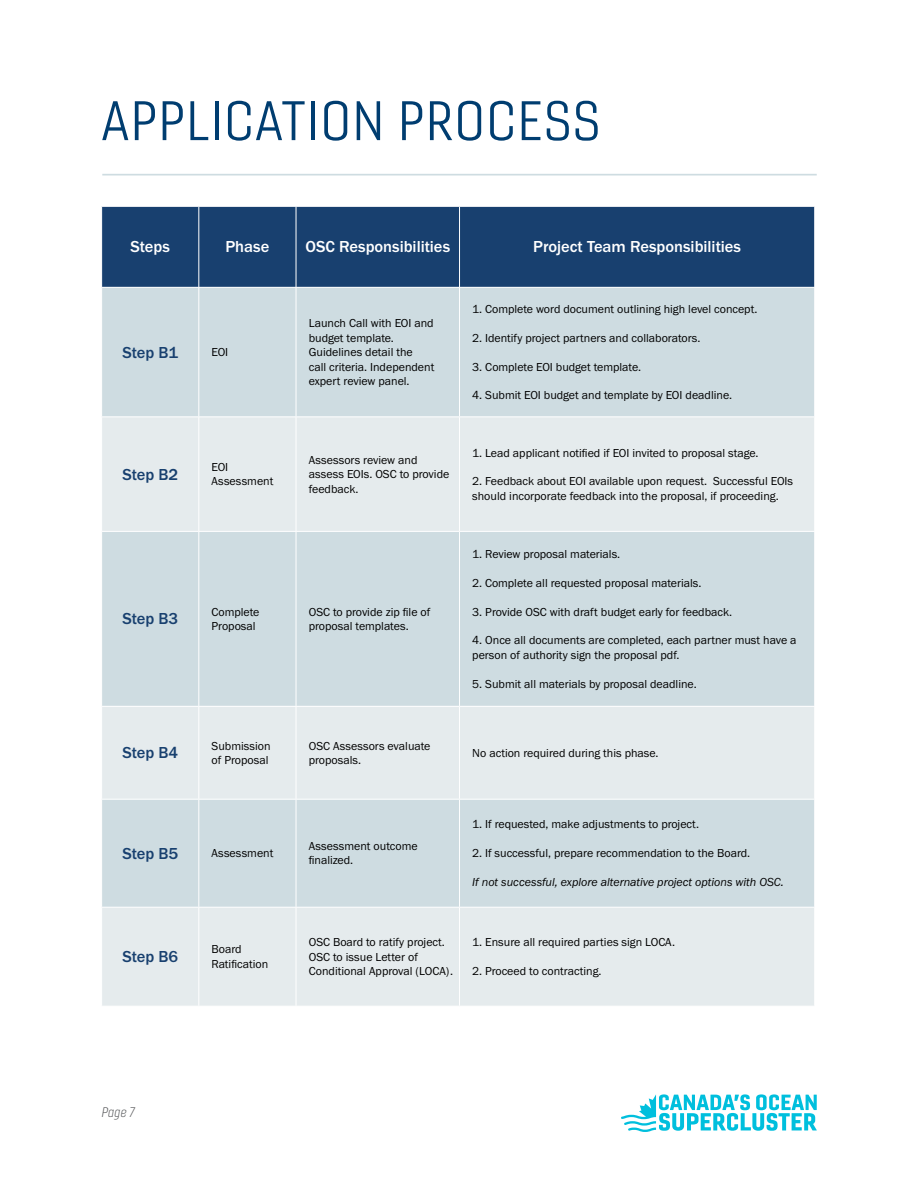
<style>
.page{position:relative;width:918px;height:1188px;background:#fff}
.page>*{position:absolute;margin:0;border:0;box-sizing:border-box;transform-origin:0 0}
.t1{font:54px "Gineso Nor Boo";letter-spacing:.025em;color:#003d70}
.t2{font:500 16.5px "Franklin Gothic URW";color:#fff}
.t3{font:500 16.5px "Franklin Gothic URW";color:#18406f}
.t4{font:13.5px "Gineso Nor Lig It";color:#58595b}
.t5{font:12px/14.4px "Franklin Gothic URW Boo";color:#000}
.t6{font:12px "Franklin Gothic URW Boo Ita";color:#000}
</style>
<div class="page">
<hr style="left:102px;top:174px;width:715px;height:2px;background:#cedce1">
<div style="left:102px;top:207px;width:712px;height:80px;background:#18406f"></div>
<div style="left:102px;top:288px;width:712px;height:129px;background:#cedce1"></div>
<svg style="left:102px;top:418px;width:712px;height:588px;background:#dce5e8"></svg>
<div style="left:102px;top:800px;width:712px;height:107px;background:#cedce1"></div>
<hr style="left:198px;top:908px;width:1px;height:98px;background:#fff">
<hr style="left:296px;top:908px;width:1px;height:98px;background:#fff">
<hr style="left:459px;top:908px;width:1px;height:98px;background:#fff">
<hr style="left:198px;top:800px;width:1px;height:107px;background:#fff">
<hr style="left:296px;top:800px;width:1px;height:107px;background:#fff">
<hr style="left:459px;top:800px;width:1px;height:107px;background:#fff">
<hr style="left:101px;top:907px;width:98px;height:1px;background:#fff">
<hr style="left:199px;top:907px;width:97px;height:1px;background:#fff">
<hr style="left:296px;top:907px;width:164px;height:1px;background:#fff">
<hr style="left:460px;top:907px;width:355px;height:1px;background:#fff">
<hr style="left:198px;top:707px;width:1px;height:92px;background:#fff">
<hr style="left:296px;top:707px;width:1px;height:92px;background:#fff">
<hr style="left:459px;top:707px;width:1px;height:92px;background:#fff">
<hr style="left:101px;top:799px;width:98px;height:1px;background:#fff">
<hr style="left:199px;top:799px;width:97px;height:1px;background:#fff">
<hr style="left:296px;top:799px;width:164px;height:1px;background:#fff">
<hr style="left:460px;top:799px;width:355px;height:1px;background:#fff">
<hr style="left:198px;top:532px;width:1px;height:174px;background:#fff">
<hr style="left:296px;top:532px;width:1px;height:174px;background:#fff">
<hr style="left:459px;top:532px;width:1px;height:174px;background:#fff">
<hr style="left:101px;top:706px;width:98px;height:1px;background:#fff">
<hr style="left:199px;top:706px;width:97px;height:1px;background:#fff">
<hr style="left:296px;top:706px;width:164px;height:1px;background:#fff">
<hr style="left:460px;top:706px;width:355px;height:1px;background:#fff">
<hr style="left:198px;top:417px;width:1px;height:114px;background:#fff">
<hr style="left:296px;top:417px;width:1px;height:114px;background:#fff">
<hr style="left:459px;top:417px;width:1px;height:114px;background:#fff">
<hr style="left:101px;top:531px;width:98px;height:1px;background:#fff">
<hr style="left:199px;top:531px;width:97px;height:1px;background:#fff">
<hr style="left:296px;top:531px;width:164px;height:1px;background:#fff">
<hr style="left:460px;top:531px;width:355px;height:1px;background:#fff">
<hr style="left:198px;top:288px;width:1px;height:129px;background:#fff">
<hr style="left:296px;top:288px;width:1px;height:129px;background:#fff">
<hr style="left:459px;top:288px;width:1px;height:129px;background:#fff">
<hr style="left:199px;top:207px;width:1px;height:80px;background:#fff">
<hr style="left:296px;top:207px;width:1px;height:80px;background:#fff">
<hr style="left:459px;top:207px;width:1px;height:80px;background:#fff">
<svg style="left:621px;top:1094px;width:196px;height:38px"></svg>
<h1 class="t1" style="left:101px;top:87px;width:501px">APPLICATION PROCESS</h1>
<h2 class="t2" style="left:131px;top:237px;width:41px">Steps</h2>
<h2 class="t2" style="left:226px;top:237px;width:45px">Phase</h2>
<h2 class="t2" style="left:305px;top:237px;width:146px">OSC Responsibilities</h2>
<h2 class="t2" style="left:533px;top:237px;width:209px">Project Team Responsibilities</h2>
<h2 class="t3" style="left:122px;top:342px;width:57px">Step B1</h2>
<p class="t5" style="left:212px;top:345px;width:18px">EOI</p>
<p class="t5" style="left:309px;top:316px;width:127px">Launch Call with EOI and budget template.<br>Guidelines detail the<br>call criteria. Independent expert review panel.</p>
<h2 class="t3" style="left:122px;top:464px;width:57px">Step B2</h2>
<p class="t5" style="left:212px;top:460px;width:63px">EOI<br>Assessment</p>
<p class="t5" style="left:309px;top:452px;width:142px">Assessors review and assess EOIs. OSC to provide feedback.</p>
<h2 class="t3" style="left:122px;top:609px;width:57px">Step B3</h2>
<p class="t5" style="left:212px;top:604px;width:49px">Complete<br>Proposal</p>
<p class="t5" style="left:309px;top:604px;width:123px">OSC to provide zip file of proposal templates.</p>
<p class="t5" style="left:472px;top:301px;width:287px">1. Complete word document outlining high level concept.</p>
<p class="t5" style="left:472px;top:330px;width:230px">2. Identify project partners and collaborators.</p>
<p class="t5" style="left:472px;top:359px;width:170px">3. Complete EOI budget template.</p>
<p class="t5" style="left:472px;top:388px;width:261px">4. Submit EOI budget and template by EOI deadline.</p>
<p class="t5" style="left:472px;top:445px;width:288px">1. Lead applicant notified if EOI invited to proposal stage.</p>
<p class="t5" style="left:472px;top:474px;width:322px">2. Feedback about EOI available upon request. Successful EOIs should incorporate feedback into the proposal, if proceeding.</p>
<p class="t5" style="left:472px;top:547px;width:150px">1. Review proposal materials.</p>
<p class="t5" style="left:472px;top:575px;width:231px">2. Complete all requested proposal materials.</p>
<p class="t5" style="left:472px;top:604px;width:261px">3. Provide OSC with draft budget early for feedback.</p>
<p class="t5" style="left:472px;top:633px;width:326px">4. Once all documents are completed, each partner must have a person of authority sign the proposal pdf.</p>
<p class="t5" style="left:472px;top:676px;width:226px">5. Submit all materials by proposal deadline.</p>
<h2 class="t3" style="left:122px;top:743px;width:57px">Step B4</h2>
<p class="t5" style="left:212px;top:738px;width:61px">Submission of Proposal</p>
<p class="t5" style="left:309px;top:738px;width:123px">OSC Assessors evaluate proposals.</p>
<p class="t5" style="left:472px;top:745px;width:188px">No action required during this phase.</p>
<h2 class="t3" style="left:122px;top:843px;width:57px">Step B5</h2>
<p class="t5" style="left:212px;top:846px;width:63px">Assessment</p>
<p class="t5" style="left:309px;top:839px;width:110px">Assessment outcome finalized.</p>
<p class="t5" style="left:472px;top:817px;width:228px">1. If requested, make adjustments to project.</p>
<p class="t5" style="left:472px;top:846px;width:279px">2. If successful, prepare recommendation to the Board.</p>
<p class="t6" style="left:472px;top:874px;width:313px">If not successful, explore alternative project options with OSC.</p>
<h2 class="t3" style="left:122px;top:946px;width:57px">Step B6</h2>
<p class="t5" style="left:212px;top:942px;width:58px">Board<br>Ratification</p>
<p class="t5" style="left:309px;top:935px;width:146px">OSC Board to ratify project.<br>OSC to issue Letter of<br>Conditional Approval (LOCA).</p>
<p class="t5" style="left:472px;top:935px;width:204px">1. Ensure all required parties sign LOCA.</p>
<p class="t5" style="left:472px;top:964px;width:131px">2. Proceed to contracting.</p>
<p class="t4" style="left:102px;top:1104px;width:35px">Page 7</p>
</div>
